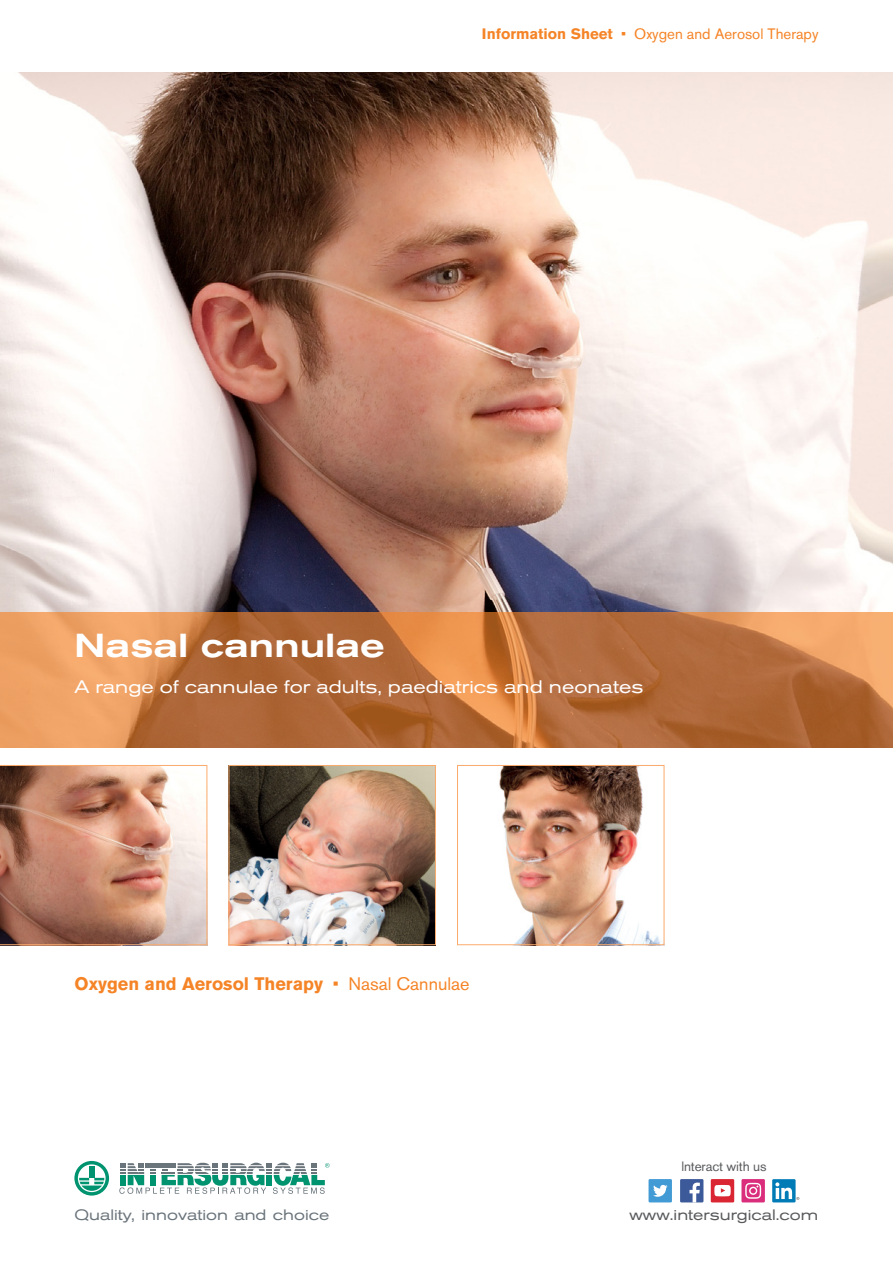
<style>
.page{position:relative;width:893px;height:1263px;background:#fff}
.page>*{position:absolute;margin:0;border:0;box-sizing:border-box;transform-origin:0 0}
.t1{font:500 expanded 33px "Akzidenz Grotesk BQ";color:#fff}
.t2{font:expanded 18px "Akzidenz Grotesk BQ";color:#fff}
.t3{font:700 18px "Akzidenz Grotesk BQ";color:#f58427}
.t4{font:15px "Akzidenz Grotesk BQ";color:#f58427}
.t5{font:expanded 15px "Akzidenz Grotesk Pro";color:#6a747b}
.t6{font:expanded 15px "Akzidenz Grotesk Pro";color:#58595b}
.t7{font:13.5px "Akzidenz Grotesk Pro";letter-spacing:-.01em;color:#58595b}
.s1{font-weight:700}
.s2{font-weight:400}
</style>
<div class="page">
<img style="left:0;top:72px;width:893px;height:540px">
<svg style="left:0;top:612px;width:893px;height:135px;background:#c37944"></svg>
<svg style="left:0;top:765px;width:207px;height:180px;background:#bf8f7b"></svg>
<img style="left:231px;top:767px;width:203px;height:176px">
<div style="left:229px;top:765px;width:207px;height:180px;border:1px solid #faab6d"></div>
<img style="left:499px;top:767px;width:162px;height:176px">
<div style="left:457px;top:765px;width:207px;height:180px;border:1px solid #faab6d"></div>
<svg style="left:74px;top:1161px;width:35px;height:34px"></svg>
<svg style="left:119px;top:1163px;width:211px;height:31px"></svg>
<div style="left:648px;top:1179px;width:24px;height:23px;background:#439bd6"></div>
<svg style="left:653px;top:1184px;width:15px;height:13px"></svg>
<div style="left:680px;top:1179px;width:23px;height:23px;background:#3c5a99"></div>
<svg style="left:689px;top:1182px;width:11px;height:20px"></svg>
<div style="left:711px;top:1179px;width:23px;height:23px;background:#d92632"></div>
<svg style="left:714px;top:1185px;width:17px;height:11px"></svg>
<div style="left:741px;top:1179px;width:24px;height:23px;background:#da2d7c"></div>
<svg style="left:745px;top:1183px;width:16px;height:16px"></svg>
<div style="left:772px;top:1179px;width:24px;height:23px;background:#007bb6"></div>
<svg style="left:775px;top:1182px;width:24px;height:18px"></svg>
<p class="t4" style="left:482px;top:25px;width:338px"><span class="s1">Information Sheet</span> • Oxygen and Aerosol Therapy</p>
<h1 class="t1" style="left:74px;top:626px;width:312px">Nasal cannulae</h1>
<p class="t2" style="left:74px;top:676px;width:570px">A range of cannulae for adults, paediatrics and neonates</p>
<p class="t3" style="left:74px;top:973px;width:397px">Oxygen and Aerosol Therapy <span class="s2">• Nasal Cannulae</span></p>
<p class="t5" style="left:74px;top:1205px;width:257px">Quality, innovation and choice</p>
<p class="t7" style="left:681px;top:1157px;width:87px">lnteract with us</p>
<p class="t6" style="left:629px;top:1205px;width:190px">www.intersurgical.com</p>
</div>
